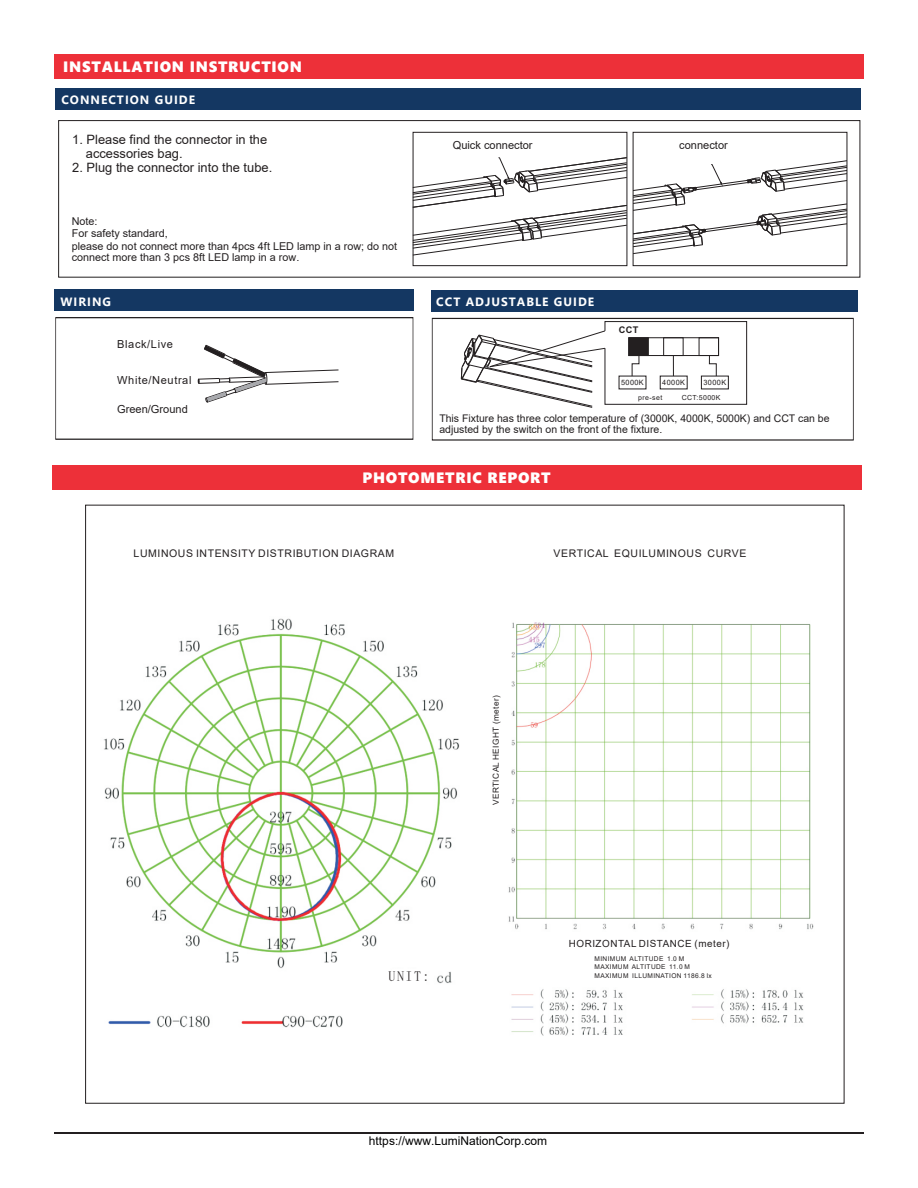
<style>
.page{position:relative;width:918px;height:1188px;background:#fff}
.page>*{position:absolute;margin:0;border:0;box-sizing:border-box;transform-origin:0 0}
.t1{font:15px "Segoe UI Black";letter-spacing:.05em;color:#fff}
.t2{font:14.1px "Sim Sun";color:#231f20}
.t3{font:12.9px/14.1px "Arial";color:#231f20}
.t4{font:700 12px "Segoe UI";letter-spacing:.085em;color:#fff}
.t5{font:12px "Arial";color:#000}
.t6{font:11.1px "Arial";color:#231f20}
.t7{font:11.1px "Arial";letter-spacing:.055em;color:#231f20}
.t8{font:10.8px/12px "Arial";color:#231f20}
.t9{font:10.5px/11.7px "Arial";color:#231f20}
.t10{font:10.5px "Arial";letter-spacing:.055em;color:#231f20}
.t11{font:9.9px "Arial";letter-spacing:.055em;color:#231f20}
.t12{font:700 9.15px "Arial";color:#231f20}
.t13{font:8.25px "Arial";letter-spacing:.055em;color:#231f20}
.t14{font:7.35px "Arial";letter-spacing:.055em;color:#231f20}
.t15{font:7.05px "Arial";letter-spacing:.055em;color:#231f20}
.t16{font:6.6px/8.9px "Arial";letter-spacing:.055em;color:#231f20}
</style>
<div class="page">
<div style="left:54px;top:54px;width:810px;height:25px;background:#ed3039"></div>
<div style="left:52px;top:465px;width:810px;height:25px;background:#ed3039"></div>
<hr style="left:54px;top:1132px;width:810px;height:2px;background:#231f20">
<div style="left:55px;top:88px;width:806px;height:22px;background:#143762"></div>
<div style="left:633px;top:132px;width:214px;height:134px;border:1px solid #231f20"></div>
<svg style="left:633px;top:160px;width:214px;height:94px"></svg>
<svg style="left:415px;top:157px;width:210px;height:98px"></svg>
<div style="left:413px;top:132px;width:214px;height:134px;border:1px solid #231f20"></div>
<div style="left:58px;top:120px;width:802px;height:158px;border:1px solid #231f20"></div>
<div style="left:54px;top:290px;width:360px;height:21px;background:#143762"></div>
<svg style="left:198px;top:344px;width:141px;height:59px"></svg>
<div style="left:432px;top:290px;width:426px;height:22px;background:#143762"></div>
<svg style="left:461px;top:321px;width:286px;height:87px"></svg>
<div style="left:56px;top:317px;width:357px;height:122px;border:1px solid #231f20"></div>
<div style="left:432px;top:318px;width:422px;height:122px;border:1px solid #231f20"></div>
<img style="left:104px;top:618px;width:356px;height:410px">
<div style="left:392px;top:969px;width:34px;height:17px;background:#fff"></div>
<img style="left:508px;top:622px;width:306px;height:308px">
<img style="left:511px;top:989px;width:293px;height:47px">
<h1 class="t1" style="left:63px;top:56px;width:240px">INSTALLATION INSTRUCTION</h1>
<p class="t4" style="left:61px;top:89px;width:135px">CONNECTION GUIDE</p>
<p class="t3" style="left:86px;top:132px;width:183px;text-indent:-14px">1. Please find the connector in the accessories bag.</p>
<p class="t3" style="left:72px;top:161px;width:202px">2. Plug the connector into the tube.</p>
<p class="t8" style="left:72px;top:215px;width:327px">Note:<br>For safety standard,<br>please do not connect more than 4pcs 4ft LED lamp in a row; do not connect more than 3 pcs 8ft LED lamp in a row.</p>
<p class="t4" style="left:60px;top:290px;width:52px">WIRING</p>
<p class="t7" style="left:117px;top:337px;width:57px">Black/Live</p>
<p class="t7" style="left:117px;top:372px;width:76px">White/Neutral</p>
<p class="t6" style="left:117px;top:401px;width:72px">Green/Ground</p>
<p class="t6" style="left:453px;top:138px;width:81px">Quick connector</p>
<p class="t6" style="left:679px;top:137px;width:50px">connector</p>
<p class="t4" style="left:436px;top:290px;width:159px">CCT ADJUSTABLE GUIDE</p>
<p class="t12" style="left:619px;top:326px;width:21px">CCT</p>
<p class="t14" style="left:621px;top:377px;width:24px">5000K</p>
<p class="t14" style="left:662px;top:377px;width:24px">4000K</p>
<p class="t14" style="left:703px;top:377px;width:24px">3000K</p>
<p class="t15" style="left:638px;top:393px;width:26px">pre-set</p>
<p class="t15" style="left:682px;top:393px;width:40px">CCT:5000K</p>
<p class="t9" style="left:439px;top:412px;width:392px">This Fixture has three color temperature of (3000K, 4000K, 5000K) and CCT can be adjusted by the switch on the front of the fixture.</p>
<h1 class="t1" style="left:362px;top:467px;width:190px">PHOTOMETRIC REPORT</h1>
<p class="t10" style="left:134px;top:546px;width:262px">LUMINOUS INTENSITY DISTRIBUTION DIAGRAM</p>
<p class="t10" style="left:554px;top:546px;width:194px">VERTICAL EQUILUMINOUS CURVE</p>
<p class="t13" style="left:490px;top:805px;width:112px;rotate:-90deg">VERTICAL HEIGHT (meter)</p>
<p class="t11" style="left:569px;top:937px;width:162px">HORIZONTAL DISTANCE (meter)</p>
<p class="t16" style="left:595px;top:954px;width:97px">MINIMUM ALTITUDE 1.0 M<br>MAXIMUM ALTITUDE 11.0 M</p>
<h2 class="t2" style="left:389px;top:969px;width:42px">UNIT:</h2>
<p class="t16" style="left:595px;top:972px;width:119px">MAXIMUM ILLUMINATION 1186.8 lx</p>
<p class="t5" style="left:369px;top:1133px;width:180px">https://www.LumiNationCorp.com</p>
</div>
